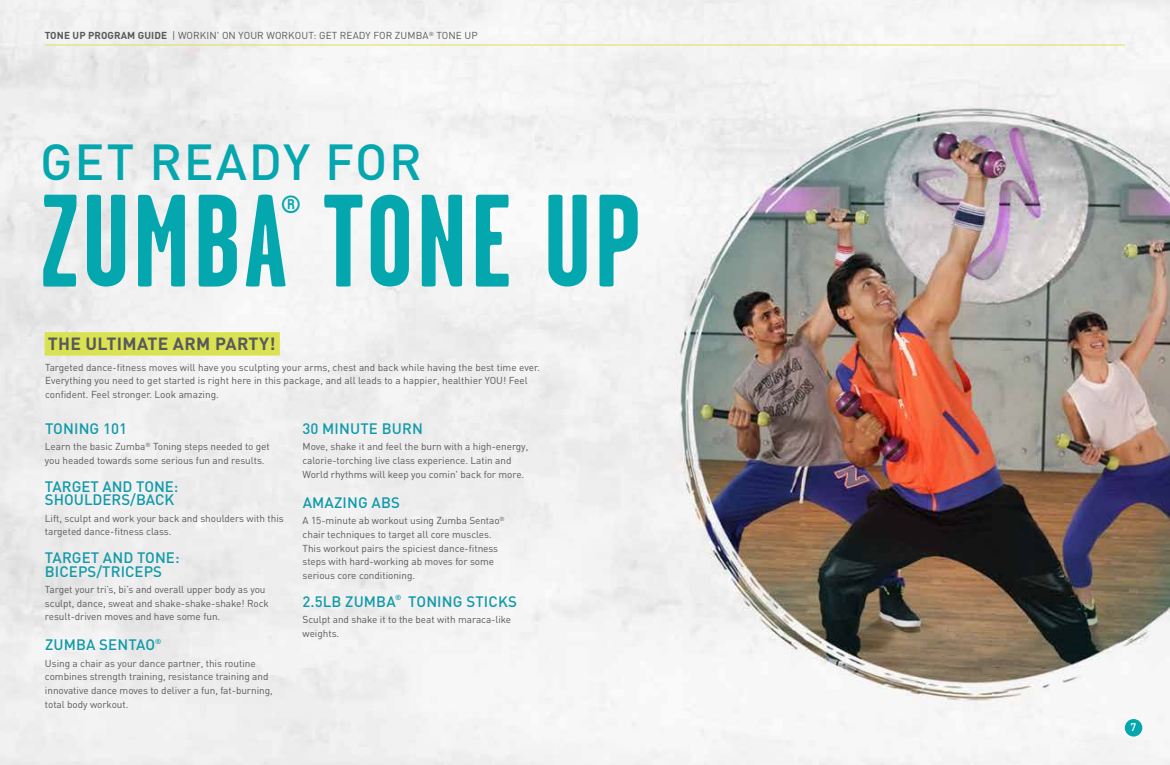
<style>
.page{position:relative;width:1170px;height:765px;background:#fff}
.page>*{position:absolute;margin:0;border:0;box-sizing:border-box;transform-origin:0 0}
.t1{font:700 131.25px "Garage Gothic";letter-spacing:.025em;color:#05a7af}
.t2{font:500 50px "DIN Pro";letter-spacing:.035em;color:#05a7af}
.t3{font:700 36.38px "Garage Gothic";color:#05a7af}
.t4{font:700 17.5px "DIN Pro";letter-spacing:.02em;color:#58595b}
.t5{font:500 15px/13.8px "DIN Pro";letter-spacing:.005em;color:#109aa9}
.t6{font:500 11px "DIN";color:#fff}
.t7{font:10px/13.8px "DIN";letter-spacing:-.005em;color:#58595b}
.t8{font:10px "DIN Pro";letter-spacing:.01em;color:#58595b}
.s1{font-weight:700}
</style>
<div class="page">
<img style="left:0;top:0;width:1170px;height:765px">
<div style="left:45px;top:332px;width:235px;height:24px;background:#dae252"></div>
<div style="left:1125px;top:719px;width:17px;height:18px;background:#05a7af;border-radius:50%"></div>
<hr style="left:45px;top:45px;width:1080px;height:1px;background:#dae252">
<p class="t8" style="left:45px;top:28px;width:435px"><span class="s1">TONE UP PROGRAM GUIDE</span> | WORKIN' ON YOUR WORKOUT: GET READY FOR ZUMBA<sup>®</sup> TONE UP</p>
<h2 class="t2" style="left:40px;top:122px;width:383px">GET READY FOR</h2>
<h1 class="t1" style="left:40px;top:161px;width:602px">ZUMBA TONE UP</h1>
<h3 class="t3" style="left:281px;top:186px;width:22px">®</h3>
<h3 class="t4" style="left:48px;top:329px;width:229px">THE ULTIMATE ARM PARTY!</h3>
<p class="t7" style="left:45px;top:360px;width:496px">Targeted dance-fitness moves will have you sculpting your arms, chest and back while having the best time ever.<br>Everything you need to get started is right here in this package, and all leads to a happier, healthier YOU! Feel confident. Feel stronger. Look amazing.</p>
<h3 class="t5" style="left:45px;top:420px;width:84px">TONING 101</h3>
<p class="t7" style="left:45px;top:440px;width:226px">Learn the basic Zumba<sup>®</sup> Toning steps needed to get you headed towards some serious fun and results.</p>
<h3 class="t5" style="left:45px;top:478px;width:135px">TARGET AND TONE:<br>SHOULDERS/BACK</h3>
<p class="t7" style="left:45px;top:511px;width:240px">Lift, sculpt and work your back and shoulders with this targeted dance-fitness class.</p>
<h3 class="t5" style="left:45px;top:549px;width:136px">TARGET AND TONE:<br>BICEPS/TRICEPS</h3>
<p class="t7" style="left:45px;top:582px;width:226px">Target your tri’s, bi’s and overall upper body as you sculpt, dance, sweat and shake-shake-shake! Rock result-driven moves and have some fun.</p>
<h3 class="t5" style="left:45px;top:636px;width:118px">ZUMBA SENTAO<sup>®</sup></h3>
<p class="t7" style="left:45px;top:656px;width:229px">Using a chair as your dance partner, this routine combines strength training, resistance training and innovative dance moves to deliver a fun, fat-burning, total body workout.</p>
<h3 class="t5" style="left:303px;top:420px;width:122px">30 MINUTE BURN</h3>
<p class="t7" style="left:303px;top:440px;width:227px">Move, shake it and feel the burn with a high-energy, calorie-torching live class experience. Latin and<br>World rhythms will keep you comin' back for more.</p>
<h3 class="t5" style="left:303px;top:494px;width:99px">AMAZING ABS</h3>
<p class="t7" style="left:303px;top:513px;width:204px">A 15-minute ab workout using Zumba Sentao<sup>® </sup>chair techniques to target all core muscles.<br>This workout pairs the spiciest dance-fitness steps with hard-working ab moves for some serious core conditioning.</p>
<h3 class="t5" style="left:303px;top:593px;width:216px">2.5LB ZUMBA<sup>®</sup> TONING STICKS</h3>
<p class="t7" style="left:303px;top:612px;width:210px">Sculpt and shake it to the beat with maraca-like weights.</p>
<p class="t6" style="left:1130px;top:720px;width:7px">7</p>
</div>
